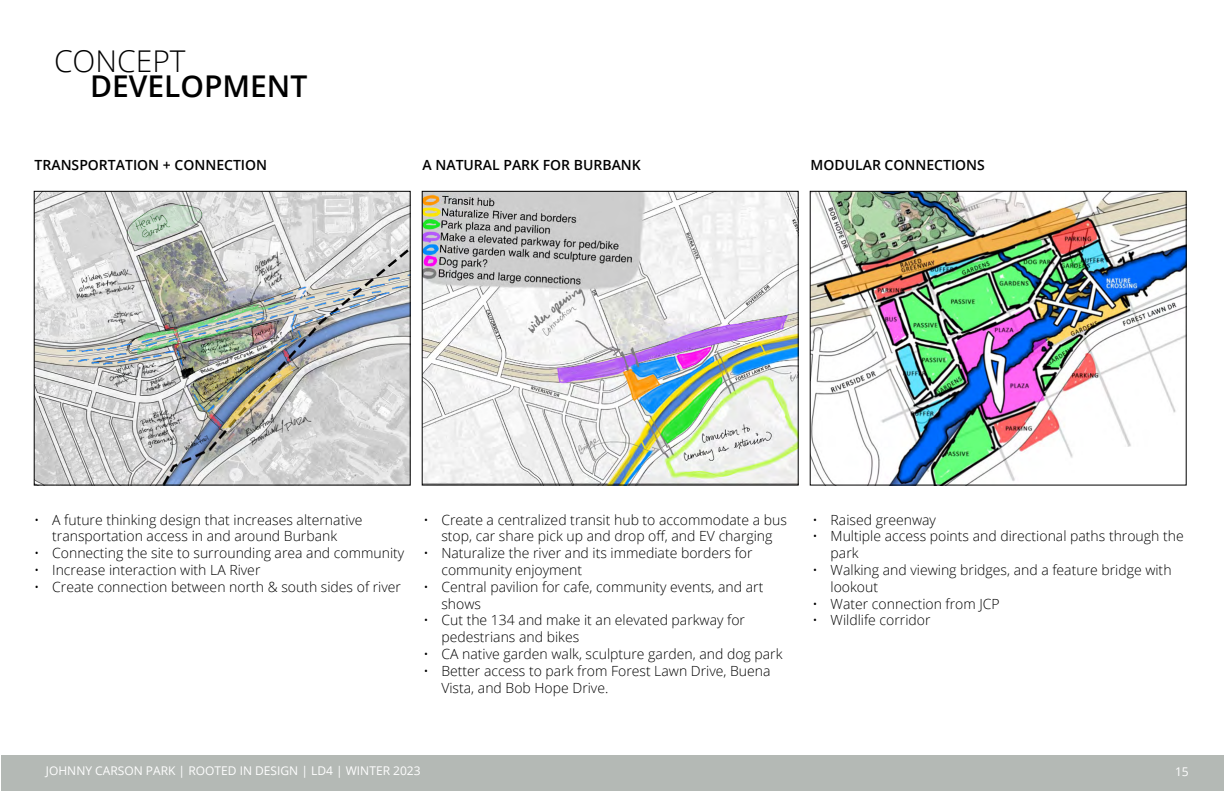
<style>
.page{position:relative;width:1224px;height:792px;background:#fff}
.page>*{position:absolute;margin:0;border:0;box-sizing:border-box;transform-origin:0 0}
.t1{font:600 30px "Open Sans";color:#000}
.t2{font:300 30px "Open Sans";color:#000}
.t3{font:300 14px/16.8px "Open Sans";color:#000}
.t4{font:600 14px "Open Sans";color:#000}
.t5{font:12px "Open Sans";color:#fff}
</style>
<div class="page">
<div style="left:1px;top:755px;width:1223px;height:36px;background:#b4b9b5"></div>
<img style="left:36px;top:193px;width:373px;height:290px">
<img style="left:127px;top:204px;width:77px;height:42px">
<img style="left:66px;top:252px;width:343px;height:198px">
<img style="left:159px;top:320px;width:135px;height:88px">
<div style="left:34px;top:191px;width:377px;height:294px;border:1px solid #000"></div>
<img style="left:424px;top:193px;width:373px;height:290px">
<div style="left:422px;top:191px;width:377px;height:294px;border:1px solid #000"></div>
<img style="left:812px;top:193px;width:373px;height:290px">
<div style="left:810px;top:191px;width:377px;height:294px;border:1px solid #000"></div>
<h1 class="t2" style="left:54px;top:40px;width:133px">CONCEPT</h1>
<h1 class="t1" style="left:90px;top:65px;width:219px">DEVELOPMENT</h1>
<p class="t4" style="left:35px;top:155px;width:234px">TRANSPORTATION + CONNECTION</p>
<p class="t4" style="left:423px;top:155px;width:220px">A NATURAL PARK FOR BURBANK</p>
<p class="t4" style="left:811px;top:155px;width:176px">MODULAR CONNECTIONS</p>
<p class="t3" style="left:34px;top:511px;width:330px;text-align:center">• A future thinking design that increases alternative transportation access in and around Burbank</p>
<p class="t3" style="left:34px;top:544px;width:372px">• Connecting the site to surrounding area and community</p>
<p class="t3" style="left:34px;top:561px;width:228px">• Increase interaction with LA River</p>
<p class="t3" style="left:34px;top:578px;width:368px">• Create connection between north &amp; south sides of river</p>
<p class="t3" style="left:423px;top:511px;width:365px;text-align:center">• Create a centralized transit hub to accommodate a bus stop, car share pick up and drop off, and EV charging</p>
<p class="t3" style="left:441px;top:544px;width:313px;text-indent:-18px">• Naturalize the river and its immediate borders for community enjoyment</p>
<p class="t3" style="left:441px;top:578px;width:324px;text-indent:-18px">• Central pavilion for cafe, community events, and art shows</p>
<p class="t3" style="left:441px;top:612px;width:305px;text-indent:-18px">• Cut the 134 and make it an elevated parkway for pedestrians and bikes</p>
<p class="t3" style="left:423px;top:645px;width:361px">• CA native garden walk, sculpture garden, and dog park</p>
<p class="t3" style="left:441px;top:662px;width:331px;text-indent:-18px">• Better access to park from Forest Lawn Drive, Buena<br>Vista, and Bob Hope Drive.</p>
<p class="t3" style="left:813px;top:511px;width:125px">• Raised greenway</p>
<p class="t3" style="left:831px;top:528px;width:355px;text-indent:-18px">• Multiple access points and directional paths through the park</p>
<p class="t3" style="left:831px;top:561px;width:343px;text-indent:-18px">• Walking and viewing bridges, and a feature bridge with lookout</p>
<p class="t3" style="left:813px;top:595px;width:189px">• Water connection from JCP</p>
<p class="t3" style="left:813px;top:612px;width:119px">• Wildlife corridor</p>
<p class="t5" style="left:46px;top:763px;width:376px">JOHNNY CARSON PARK | ROOTED IN DESIGN | LD4 | WINTER 2023</p>
<p class="t5" style="left:1175px;top:764px;width:15px">15</p>
</div>
